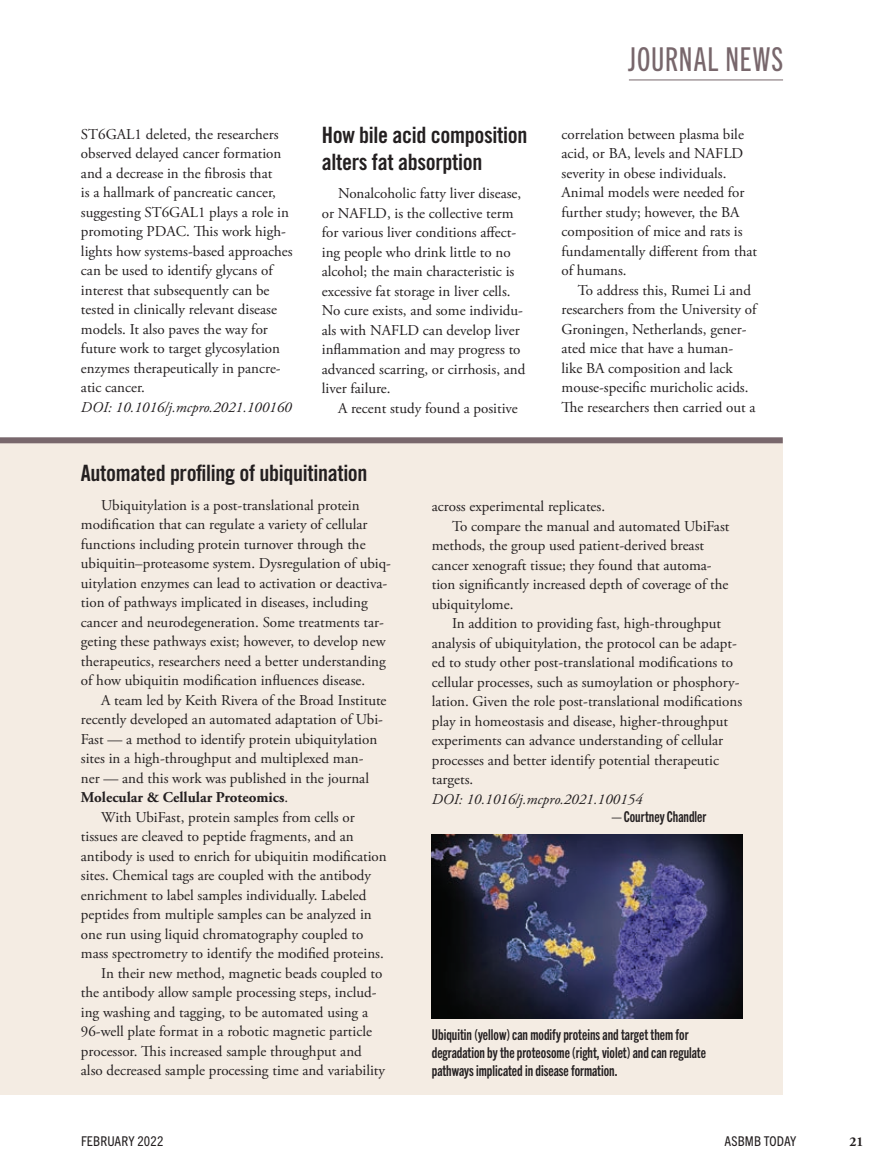
<style>
.page{position:relative;width:891px;height:1175px;background:#fff}
.page>*{position:absolute;margin:0;border:0;box-sizing:border-box;transform-origin:0 0}
.A_NEW_kicker_style_n{font:33px "Trade Gothic Next LT Pro Cm";letter-spacing:.025em;color:#78676c}
.Member_subhead{font:22.5px/27px "Trade Gothic Bold Cond Twenty";letter-spacing:-.015em;color:#231f20}
.Award_text{font:22.5px "Trade Gothic Bold Cond Twenty";letter-spacing:-.015em;color:#231f20}
.Award_text-2{font:15px/19.5px "Adobe Garamond Pro";color:#231f20}
.captions{font:15px/18px "Trade Gothic Next LT Pro Bd Cm";color:#231f20}
.Award_text-3{font:italic 15px "Adobe Garamond Pro";color:#231f20}
.Award_text-4{font:15px "Trade Gothic Next LT Pro Bd Cm";color:#231f20}
.t1{font:condensed 13.5px "Trade Gothic Next LT Pro";letter-spacing:.01em;color:#231f20}
.t2{font:700 13.5px "Adobe Garamond Pro";color:#231f20}
.s1{font-weight:700}
</style>
<div class="page">
<hr style="left:629px;top:80px;width:154px;height:1px;background:#78676c">
<div style="left:0;top:439px;width:783px;height:655px;background:#f4ece3"></div>
<div style="left:0;top:437px;width:783px;height:6px;background:#78676c"></div>
<img style="left:432px;top:834px;width:310px;height:185px">
<p class="Award_text-2" style="left:81px;top:125px;width:213px">ST6GAL1 deleted, the researchers observed delayed cancer formation and a decrease in the fibrosis that<br>is a hallmark of pancreatic cancer, suggesting ST6GAL1 plays a role in promoting PDAC. This work high&shy;lights how systems-based approaches can be used to identify glycans of interest that subsequently can be tested in clinically relevant disease models. It also paves the way for future work to target glycosylation enzymes therapeutically in pancre&shy;atic cancer.</p>
<p class="Award_text-3" style="left:81px;top:398px;width:212px">DOI: 10.1016/j.mcpro.2021.100160</p>
<p class="Member_subhead" style="left:322px;top:122px;width:207px">How bile acid composition alters fat absorption</p>
<p class="Award_text-2" style="left:322px;top:184px;width:205px;text-indent:16px">Nonalcoholic fatty liver disease, or NAFLD, is the collective term for various liver conditions affect&shy;ing people who drink little to no alcohol; the main characteristic is excessive fat storage in liver cells.<br>No cure exists, and some individu&shy;als with NAFLD can develop liver inflammation and may progress to advanced scarring, or cirrhosis, and liver failure.</p>
<p class="Award_text-2" style="left:338px;top:399px;width:181px">A recent study found a positive</p>
<p class="Award_text" style="left:81px;top:459px;width:288px">Automated profiling of ubiquitination</p>
<p class="A_NEW_kicker_style_n" style="left:628px;top:37px;width:157px">JOURNAL NEWS</p>
<p class="Award_text-2" style="left:562px;top:125px;width:197px">correlation between plasma bile acid, or BA, levels and NAFLD severity in obese individuals.<br>Animal models were needed for further study; however, the BA composition of mice and rats is fundamentally different from that of humans.</p>
<p class="Award_text-2" style="left:562px;top:281px;width:196px;text-indent:16px">To address this, Rumei Li and researchers from the University of<br>Groningen, Netherlands, gener&shy;ated mice that have a human&shy;like BA composition and lack mouse-specific muricholic acids.<br>The researchers then carried out a</p>
<p class="Award_text-2" style="left:81px;top:495px;width:312px;text-indent:20px">Ubiquitylation is a post-translational protein modification that can regulate a variety of cellular functions including protein turnover through the ubiquitin–proteasome system. Dysregulation of ubiq&shy;uitylation enzymes can lead to activation or deactiva&shy;tion of pathways implicated in diseases, including cancer and neurodegeneration. Some treatments tar&shy;geting these pathways exist; however, to develop new therapeutics, researchers need a better understanding of how ubiquitin modification influences disease.</p>
<p class="Award_text-2" style="left:81px;top:690px;width:307px;text-indent:20px">A team led by Keith Rivera of the Broad Institute recently developed an automated adaptation of Ubi-Fast — a method to identify protein ubiquitylation sites in a high-throughput and multiplexed man-<br>ner — and this work was published in the journal <span class="s1">Molecular &amp; Cellular Proteomics</span>.</p>
<p class="Award_text-2" style="left:81px;top:807px;width:307px;text-indent:20px">With UbiFast, protein samples from cells or tissues are cleaved to peptide fragments, and an antibody is used to enrich for ubiquitin modification sites. Chemical tags are coupled with the antibody enrichment to label samples individually. Labeled peptides from multiple samples can be analyzed in one run using liquid chromatography coupled to mass spectrometry to identify the modified proteins.</p>
<p class="Award_text-2" style="left:81px;top:963px;width:306px;text-indent:20px">In their new method, magnetic beads coupled to the antibody allow sample processing steps, includ&shy;ing washing and tagging, to be automated using a 96-well plate format in a robotic magnetic particle processor. This increased sample throughput and also decreased sample processing time and variability</p>
<p class="Award_text-2" style="left:432px;top:497px;width:175px">across experimental replicates.</p>
<p class="Award_text-2" style="left:432px;top:516px;width:299px;text-indent:20px">To compare the manual and automated UbiFast methods, the group used patient-derived breast cancer xenograft tissue; they found that automa&shy;tion significantly increased depth of coverage of the ubiquitylome.</p>
<p class="Award_text-2" style="left:432px;top:614px;width:312px;text-indent:20px">In addition to providing fast, high-throughput analysis of ubiquitylation, the protocol can be adapt&shy;ed to study other post-translational modifications to cellular processes, such as sumoylation or phosphory&shy;lation. Given the role post-translational modifications play in homeostasis and disease, higher-throughput experiments can advance understanding of cellular processes and better identify potential therapeutic targets.</p>
<p class="Award_text-3" style="left:432px;top:790px;width:212px">DOI: 10.1016/j.mcpro.2021.100154</p>
<p class="Award_text-4" style="left:612px;top:806px;width:96px">— Courtney Chandler</p>
<p class="captions" style="left:432px;top:1024px;width:276px">Ubiquitin (yellow) can modify proteins and target them for degradation by the proteosome (right, violet) and can regulate pathways implicated in disease formation.</p>
<p class="t1" style="left:81px;top:1131px;width:84px">FEBRUARY 2022</p>
<p class="t1" style="left:725px;top:1131px;width:73px">ASBMB TODAY</p>
<p class="t2" style="left:849px;top:1133px;width:16px">21</p>
</div>
